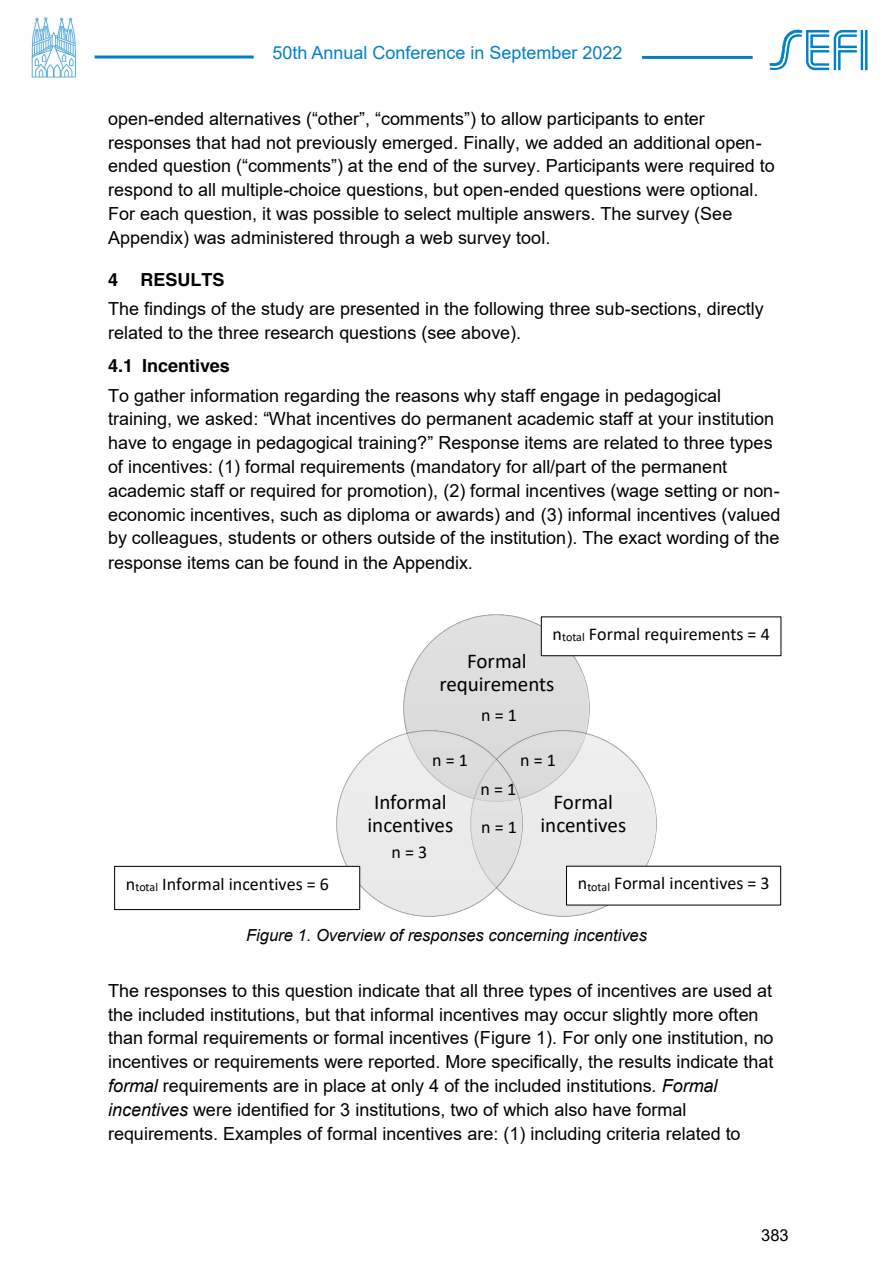
<style>
.page{position:relative;width:893px;height:1263px;background:#fff}
.page>*{position:absolute;margin:0;border:0;box-sizing:border-box;transform-origin:0 0}
.t1{font:21px/23.1px "Calibri";color:#000;text-align:center}
.t2{font:18px/23.9px "Arial";color:#000}
.t3{font:18px "Calibri";color:#000}
.t4{font:18px "Arial";color:#0081c6}
.t5{font:700 18px "Helvetica";color:#000}
.t6{font:italic 16.5px "Arial";color:#000}
.t7{font:16.5px "Arial";color:#000}
.s1{font-size:12px}
.s2{font-style:italic}
</style>
<div class="page">
<svg style="left:770px;top:30px;width:97px;height:41px"></svg>
<hr style="left:642px;top:56px;width:111px;height:3px;background:#0081c6">
<hr style="left:95px;top:56px;width:159px;height:2px;background:#0081c6">
<img style="left:31px;top:17px;width:45px;height:61px">
<img style="left:404px;top:615px;width:186px;height:116px">
<img style="left:523px;top:731px;width:134px;height:186px">
<img style="left:337px;top:731px;width:186px;height:186px">
<div style="left:541px;top:617px;width:240px;height:39px;background:#fff"></div>
<div style="left:541px;top:616px;width:240px;height:40px;border:1px solid #000"></div>
<div style="left:566px;top:866px;width:215px;height:39px;background:#fff"></div>
<div style="left:115px;top:866px;width:245px;height:43px;background:#fff"></div>
<div style="left:114px;top:866px;width:246px;height:44px;border:1px solid #000"></div>
<p class="t4" style="left:272px;top:41px;width:352px">50th Annual Conference in September 2022</p>
<p class="t2" style="left:108px;top:106px;width:668px">open-ended alternatives (“other”, “comments”) to allow participants to enter responses that had not previously emerged. Finally, we added an additional open&shy;ended question (“comments”) at the end of the survey. Participants were required to respond to all multiple-choice questions, but open-ended questions were optional.<br>For each question, it was possible to select multiple answers. The survey (See Appendix) was administered through a web survey tool.</p>
<p class="t5" style="left:108px;top:268px;width:118px">4 RESULTS</p>
<p class="t2" style="left:108px;top:297px;width:657px">The findings of the study are presented in the following three sub-sections, directly related to the three research questions (see above).</p>
<p class="t5" style="left:108px;top:355px;width:123px">4.1 Incentives</p>
<p class="t2" style="left:108px;top:383px;width:674px">To gather information regarding the reasons why staff engage in pedagogical training, we asked: “What incentives do permanent academic staff at your institution have to engage in pedagogical training?” Response items are related to three types of incentives: (1) formal requirements (mandatory for all/part of the permanent academic staff or required for promotion), (2) formal incentives (wage setting or non&shy;economic incentives, such as diploma or awards) and (3) informal incentives (valued by colleagues, students or others outside of the institution). The exact wording of the response items can be found in the Appendix.</p>
<p class="t3" style="left:553px;top:622px;width:219px">n<sub>total</sub> Formal requirements = 4</p>
<p class="t1" style="left:439px;top:649px;width:117px">Formal requirements</p>
<p class="t3" style="left:432px;top:747px;width:37px">n = 1</p>
<p class="t1" style="left:367px;top:789px;width:87px">Informal incentives</p>
<p class="t3" style="left:391px;top:840px;width:37px">n= 3</p>
<p class="t3" style="left:481px;top:703px;width:37px">n= 1</p>
<p class="t3" style="left:520px;top:748px;width:37px">n= 1</p>
<p class="t3" style="left:481px;top:776px;width:37px">n= 1</p>
<p class="t3" style="left:481px;top:815px;width:37px">n= 1</p>
<p class="t1" style="left:540px;top:789px;width:87px">Formal incentives</p>
<p class="t3" style="left:126px;top:871px;width:205px">n<span class="s1">total</span> Informal incentives = 6</p>
<p class="t3" style="left:578px;top:871px;width:193px">n<sub>total</sub> Formal incentives = 3</p>
<p class="t6" style="left:246px;top:924px;width:402px">Figure 1. Overview of responses concerning incentives</p>
<p class="t2" style="left:108px;top:978px;width:667px">The responses to this question indicate that all three types of incentives are used at the included institutions, but that informal incentives may occur slightly more often than formal requirements or formal incentives (Figure 1). For only one institution, no incentives or requirements were reported. More specifically, the results indicate that <span class="s2">formal</span> requirements are in place at only 4 of the included institutions. <span class="s2">Formal incentives</span> were identified for 3 institutions, two of which also have formal requirements. Examples of formal incentives are: (1) including criteria related to</p>
<p class="t7" style="left:761px;top:1223px;width:29px">383</p>
</div>
